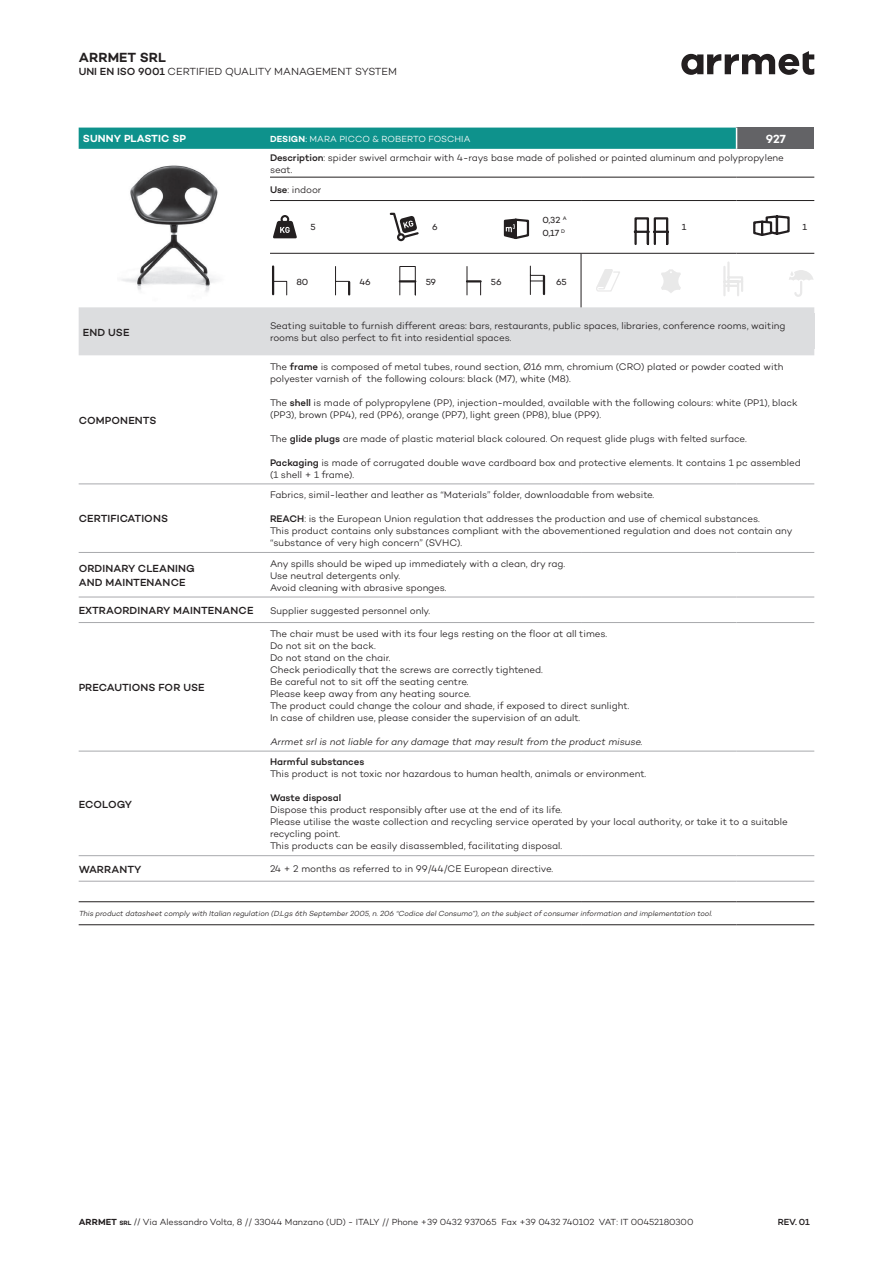
<style>
.page{position:relative;width:893px;height:1263px;background:#fff}
.page>*{position:absolute;margin:0;border:0;box-sizing:border-box;transform-origin:0 0}
.t1{font:600 13.5px "Campton";color:#231f20}
.t2{font:600 12px "Campton";color:#fff}
.t3{font:500 10.5px/13.5px "Campton";letter-spacing:.01em;color:#231f20}
.t4{font:300 10.5px "Campton";color:#231f20}
.t5{font:600 10.5px "Campton";letter-spacing:.01em;color:#fff}
.t6{font:300 9.75px/12px "Campton";letter-spacing:-.005em;color:#231f20}
.t7{font:italic 300 9.75px "Campton";color:#231f20}
.t8{font:500 9.75px "Campton";color:#231f20}
.t9{font:300 9px "Campton";letter-spacing:-.005em;color:#231f20}
.t10{font:300 9px "Campton";letter-spacing:.01em;color:#fff}
.t11{font:9px/13.5px "Campton";color:#231f20}
.t12{font:500 9px "Campton";color:#231f20}
.t13{font:italic 300 7.5px "Campton";color:#231f20}
.s1{font-weight:500}
.s2{font-weight:600}
.s3{font-weight:400}
.s4{font-weight:600;font-size:6.3px}
</style>
<div class="page">
<svg style="left:681px;top:51px;width:133px;height:24px"></svg>
<div style="left:737px;top:128px;width:77px;height:21px;background:#636366"></div>
<div style="left:79px;top:307px;width:735px;height:48px;background:#dcdddf"></div>
<hr style="left:270px;top:177px;width:311px;height:1px;background:#231f20">
<hr style="left:581px;top:177px;width:156px;height:1px;background:#231f20">
<hr style="left:737px;top:177px;width:77px;height:1px;background:#231f20">
<hr style="left:270px;top:200px;width:311px;height:1px;background:#231f20">
<hr style="left:581px;top:200px;width:156px;height:1px;background:#231f20">
<hr style="left:737px;top:200px;width:77px;height:1px;background:#231f20">
<hr style="left:270px;top:253px;width:311px;height:1px;background:#231f20">
<hr style="left:581px;top:253px;width:156px;height:1px;background:#231f20">
<hr style="left:581px;top:253px;width:1px;height:54px;background:#231f20">
<hr style="left:737px;top:253px;width:77px;height:1px;background:#231f20">
<div style="left:79px;top:128px;width:658px;height:21px;background:#0e928c"></div>
<hr style="left:79px;top:484px;width:191px;height:1px;background:#a8a9ad">
<hr style="left:270px;top:484px;width:311px;height:1px;background:#a8a9ad">
<hr style="left:581px;top:484px;width:156px;height:1px;background:#a8a9ad">
<hr style="left:737px;top:484px;width:77px;height:1px;background:#a8a9ad">
<hr style="left:79px;top:552px;width:191px;height:1px;background:#a8a9ad">
<hr style="left:270px;top:552px;width:311px;height:1px;background:#a8a9ad">
<hr style="left:581px;top:552px;width:156px;height:1px;background:#a8a9ad">
<hr style="left:737px;top:552px;width:77px;height:1px;background:#a8a9ad">
<hr style="left:79px;top:597px;width:191px;height:1px;background:#a8a9ad">
<hr style="left:270px;top:597px;width:311px;height:1px;background:#a8a9ad">
<hr style="left:581px;top:597px;width:156px;height:1px;background:#a8a9ad">
<hr style="left:737px;top:597px;width:77px;height:1px;background:#a8a9ad">
<hr style="left:79px;top:622px;width:191px;height:1px;background:#a8a9ad">
<hr style="left:270px;top:622px;width:311px;height:1px;background:#a8a9ad">
<hr style="left:581px;top:622px;width:156px;height:1px;background:#a8a9ad">
<hr style="left:737px;top:622px;width:77px;height:1px;background:#a8a9ad">
<hr style="left:79px;top:751px;width:191px;height:1px;background:#a8a9ad">
<hr style="left:270px;top:751px;width:311px;height:1px;background:#a8a9ad">
<hr style="left:581px;top:751px;width:156px;height:1px;background:#a8a9ad">
<hr style="left:737px;top:751px;width:77px;height:1px;background:#a8a9ad">
<hr style="left:79px;top:855px;width:191px;height:1px;background:#a8a9ad">
<hr style="left:270px;top:855px;width:311px;height:1px;background:#a8a9ad">
<hr style="left:581px;top:855px;width:156px;height:1px;background:#a8a9ad">
<hr style="left:737px;top:855px;width:77px;height:1px;background:#a8a9ad">
<hr style="left:79px;top:881px;width:191px;height:1px;background:#a8a9ad">
<hr style="left:270px;top:881px;width:311px;height:1px;background:#a8a9ad">
<hr style="left:581px;top:881px;width:156px;height:1px;background:#a8a9ad">
<hr style="left:737px;top:881px;width:77px;height:1px;background:#a8a9ad">
<hr style="left:79px;top:901px;width:191px;height:1px;background:#231f20">
<hr style="left:270px;top:901px;width:311px;height:1px;background:#231f20">
<hr style="left:581px;top:901px;width:156px;height:1px;background:#231f20">
<hr style="left:737px;top:901px;width:77px;height:1px;background:#231f20">
<hr style="left:79px;top:924px;width:191px;height:1px;background:#231f20">
<hr style="left:270px;top:924px;width:311px;height:1px;background:#231f20">
<hr style="left:581px;top:924px;width:156px;height:1px;background:#231f20">
<hr style="left:737px;top:924px;width:77px;height:1px;background:#231f20">
<img style="left:121px;top:165px;width:97px;height:127px">
<svg style="left:503px;top:218px;width:27px;height:21px"></svg>
<div style="left:397px;top:233px;width:8px;height:8px;border:2px solid #231f20;border-radius:50%"></div>
<svg style="left:389px;top:212px;width:30px;height:28px"></svg>
<svg style="left:273px;top:215px;width:24px;height:23px"></svg>
<svg style="left:753px;top:215px;width:37px;height:21px"></svg>
<svg style="left:634px;top:217px;width:35px;height:28px"></svg>
<hr style="left:272px;top:266px;width:2px;height:28px;background:#231f20">
<svg style="left:272px;top:281px;width:15px;height:15px"></svg>
<svg style="left:335px;top:266px;width:15px;height:29px"></svg>
<svg style="left:399px;top:266px;width:17px;height:30px"></svg>
<svg style="left:530px;top:266px;width:15px;height:29px"></svg>
<svg style="left:467px;top:266px;width:14px;height:29px"></svg>
<svg style="left:661px;top:269px;width:20px;height:24px"></svg>
<svg style="left:596px;top:269px;width:24px;height:23px"></svg>
<svg style="left:789px;top:270px;width:24px;height:27px"></svg>
<svg style="left:723px;top:261px;width:20px;height:35px"></svg>
<div style="left:270px;top:314px;width:544px;height:35px;background:#dcdddf"></div>
<h1 class="t1" style="left:79px;top:49px;width:89px">ARRMET SRL</h1>
<p class="t4" style="left:79px;top:65px;width:320px"><span class="s1">UNI EN ISO 9001</span> CERTIFIED QUALITY MANAGEMENT SYSTEM</p>
<p class="t5" style="left:83px;top:132px;width:105px">SUNNY PLASTIC SP</p>
<p class="t10" style="left:270px;top:133px;width:202px"><span class="s2">DESIGN</span><span class="s3">:</span> MARA PICCO &amp; ROBERTO FOSCHIA</p>
<p class="t2" style="left:766px;top:131px;width:22px">927</p>
<p class="t6" style="left:270px;top:151px;width:515px"><span class="s1">Description</span>: spider swivel armchair with 4-rays base made of polished or painted aluminum and polypropylene seat.</p>
<p class="t6" style="left:270px;top:183px;width:53px"><span class="s1">Use</span>: indoor</p>
<p class="t11" style="left:310px;top:220px;width:7px">5</p>
<p class="t11" style="left:802px;top:220px;width:6px">1</p>
<p class="t11" style="left:542px;top:213px;width:26px">0,32 <sup>A<br></sup>0,17 <sup>D</sup></p>
<p class="t11" style="left:432px;top:220px;width:7px">6</p>
<p class="t11" style="left:682px;top:220px;width:6px">1</p>
<p class="t11" style="left:296px;top:275px;width:14px">80</p>
<p class="t11" style="left:359px;top:275px;width:13px">46</p>
<p class="t11" style="left:426px;top:275px;width:12px">59</p>
<p class="t11" style="left:491px;top:275px;width:12px">56</p>
<p class="t11" style="left:556px;top:275px;width:12px">65</p>
<p class="t3" style="left:83px;top:325px;width:48px">END USE</p>
<p class="t6" style="left:270px;top:320px;width:517px">Seating suitable to furnish different areas: bars, restaurants, public spaces, libraries, conference rooms, waiting rooms but also perfect to fit into residential spaces.</p>
<p class="t3" style="left:79px;top:413px;width:79px">COMPONENTS</p>
<p class="t3" style="left:79px;top:512px;width:91px">CERTIFICATIONS</p>
<p class="t6" style="left:270px;top:360px;width:515px">The <span class="s1">frame</span> is composed of metal tubes, round section, Ø16 mm, chromium (CRO) plated or powder coated with polyester varnish of the following colours: black (M7), white (M8).</p>
<p class="t6" style="left:270px;top:396px;width:529px">The <span class="s1">shell</span> is made of polypropylene (PP), injection-moulded, available with the following colours: white (PP1), black (PP3), brown (PP4), red (PP6), orange (PP7), light green (PP8), blue (PP9).</p>
<p class="t6" style="left:270px;top:432px;width:478px">The <span class="s1">glide plugs</span> are made of plastic material black coloured. On request glide plugs with felted surface.</p>
<p class="t6" style="left:270px;top:456px;width:532px"><span class="s1">Packaging</span> is made of corrugated double wave cardboard box and protective elements. It contains 1 pc assembled (1 shell + 1 frame).</p>
<p class="t6" style="left:270px;top:489px;width:386px">Fabrics, simil-leather and leather as “Materials” folder, downloadable from website.</p>
<p class="t6" style="left:270px;top:513px;width:524px"><span class="s1">REACH</span>: is the European Union regulation that addresses the production and use of chemical substances.<br>This product contains only substances compliant with the abovementioned regulation and does not contain any “substance of very high concern” (SVHC).</p>
<p class="t3" style="left:79px;top:562px;width:118px">ORDINARY CLEANING<br>AND MAINTENANCE</p>
<p class="t6" style="left:270px;top:557px;width:297px">Any spills should be wiped up immediately with a clean, dry rag.<br>Use neutral detergents only.<br>Avoid cleaning with abrasive sponges.</p>
<p class="t3" style="left:79px;top:603px;width:176px">EXTRAORDINARY MAINTENANCE</p>
<p class="t6" style="left:270px;top:604px;width:162px">Supplier suggested personnel only.</p>
<p class="t3" style="left:79px;top:680px;width:127px">PRECAUTIONS FOR USE</p>
<p class="t3" style="left:79px;top:797px;width:55px">ECOLOGY</p>
<p class="t6" style="left:270px;top:627px;width:361px">The chair must be used with its four legs resting on the floor at all times.<br>Do not sit on the back.<br>Do not stand on the chair.<br>Check periodically that the screws are correctly tightened.<br>Be careful not to sit off the seating centre.<br>Please keep away from any heating source.<br>The product could change the colour and shade, if exposed to direct sunlight.<br>In case of children use, please consider the supervision of an adult.</p>
<p class="t7" style="left:270px;top:735px;width:376px">Arrmet srlis not liable forany damage that may result from the product misuse.</p>
<p class="t8" style="left:270px;top:756px;width:96px">Harmful substances</p>
<p class="t6" style="left:270px;top:768px;width:378px">This product is not toxic nor hazardous to human health, animals or environment.</p>
<p class="t8" style="left:270px;top:792px;width:73px">Waste disposal</p>
<p class="t6" style="left:270px;top:804px;width:519px">Dispose this product responsibly after use at the end of its life.<br>Please utilise the waste collection and recycling service operated by your local authority, or take it to a suitable recycling point.<br>This products can be easily disassembled, facilitating disposal.</p>
<p class="t3" style="left:79px;top:862px;width:64px">WARRANTY</p>
<p class="t6" style="left:270px;top:863px;width:285px">24 + 2 months as referred to in 99/44/CE European directive.</p>
<p class="t13" style="left:79px;top:909px;width:636px">This product datasheet comply with Italian regulation (D.Lgs 6th September2005,n.206 “Codice delConsumo”),on the subject ofconsumerinformation and implementation tool.</p>
<p class="t9" style="left:79px;top:1216px;width:616px"><span class="s2">ARRMET</span> <span class="s4">srl</span> // Via Alessandro Volta, 8 // 33044 Manzano (UD) - ITALY // Phone +39 0432 937065 Fax +39 0432 740102 VAT: IT 00452180300</p>
<p class="t12" style="left:778px;top:1216px;width:34px">REV. 01</p>
</div>
